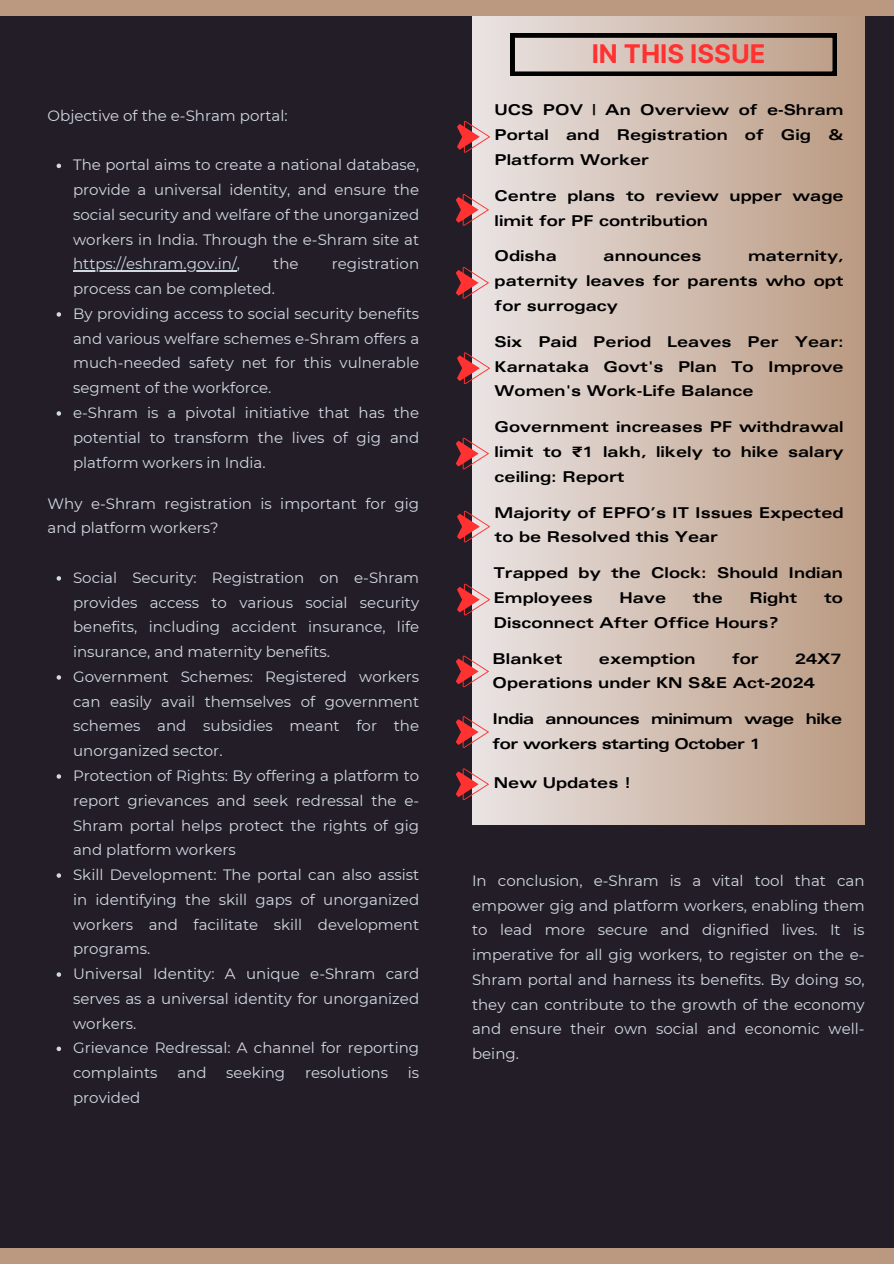
<style>
.page{position:relative;width:894px;height:1264px;background:#fff}
.page>*{position:absolute;margin:0;border:0;box-sizing:border-box;transform-origin:0 0}
.t1{font:700 25.65px "Inter";color:#ff3131}
.t2{font:15px/24.8px "Montserrat";color:#d2dae1;text-align:justify}
.t3{font:700 expanded 15px/24.8px "Univers LT Pro";color:#000}
.t4{font:700 expanded 15px/24.8px "Univers LT Pro";letter-spacing:-.03em;color:#000}
</style>
<div class="page">
<div style="left:0;top:0;width:893px;height:1263px;background:#231d27"></div>
<div style="left:472px;top:3px;width:392px;height:821px;background:linear-gradient(to right,#eae4e4,#ba9a81)"></div>
<div style="left:0;top:0;width:893px;height:15px;background:#ba9980"></div>
<div style="left:0;top:1248px;width:893px;height:15px;background:#ba9980"></div>
<svg style="left:510px;top:33px;width:326px;height:43px"></svg>
<svg style="left:457px;top:120px;width:33px;height:34px"></svg>
<svg style="left:57px;top:164px;width:4px;height:4px"></svg>
<hr style="left:73px;top:270px;width:164px;height:2px;background:#d2dae1">
<svg style="left:57px;top:312px;width:4px;height:5px"></svg>
<svg style="left:57px;top:411px;width:4px;height:5px"></svg>
<svg style="left:57px;top:576px;width:4px;height:4px"></svg>
<svg style="left:57px;top:675px;width:4px;height:4px"></svg>
<svg style="left:57px;top:774px;width:4px;height:4px"></svg>
<svg style="left:57px;top:873px;width:4px;height:4px"></svg>
<svg style="left:57px;top:972px;width:4px;height:4px"></svg>
<svg style="left:57px;top:1046px;width:4px;height:5px"></svg>
<svg style="left:456px;top:193px;width:33px;height:34px"></svg>
<svg style="left:456px;top:266px;width:33px;height:34px"></svg>
<svg style="left:457px;top:351px;width:33px;height:34px"></svg>
<svg style="left:456px;top:436px;width:33px;height:34px"></svg>
<svg style="left:457px;top:509px;width:33px;height:34px"></svg>
<svg style="left:457px;top:582px;width:33px;height:34px"></svg>
<svg style="left:456px;top:767px;width:33px;height:34px"></svg>
<svg style="left:456px;top:654px;width:33px;height:34px"></svg>
<svg style="left:456px;top:715px;width:33px;height:34px"></svg>
<h1 class="t2" style="left:48px;top:103px;width:241px">Objective of the e-Shram portal:</h1>
<h2 class="t2" style="left:73px;top:153px;width:347px">The portal aims to create a national database, provide a universal identity, and ensure the social security and welfare of the unorganized workers in India. Through the e-Shram site at</h2>
<h2 class="t2" style="left:73px;top:252px;width:168px">https://eshram.gov.in/,</h2>
<h2 class="t2" style="left:273px;top:252px;width:27px">the</h2>
<h2 class="t2" style="left:332px;top:252px;width:89px">registration</h2>
<h2 class="t2" style="left:73px;top:276px;width:347px;text-align:left">process can be completed.<br>By providing access to social security benefits and various welfare schemes e-Shram offers a much-needed safety net for this vulnerable segment of the workforce.</h2>
<h2 class="t2" style="left:73px;top:400px;width:347px">e-Shram is a pivotal initiative that has the potential to transform the lives of gig and platform workers in India.</h2>
<h2 class="t2" style="left:48px;top:491px;width:373px">Why e-Shram registration is important for gig and platform workers?</h2>
<h2 class="t2" style="left:73px;top:565px;width:347px">Social Security: Registration on e-Shram provides access to various social security benefits, including accident insurance, life insurance, and maternity benefits.</h2>
<h2 class="t2" style="left:73px;top:664px;width:347px">Government Schemes: Registered workers can easily avail themselves of government schemes and subsidies meant for the unorganized sector.</h2>
<h2 class="t2" style="left:73px;top:763px;width:347px">Protection of Rights: By offering a platform to report grievances and seek redressal the e-Shram portal helps protect the rights of gig and platform workers</h2>
<h2 class="t2" style="left:73px;top:862px;width:347px">Skill Development: The portal can also assist in identifying the skill gaps of unorganized workers and facilitate skill development programs.</h2>
<h2 class="t2" style="left:73px;top:961px;width:347px">Universal Identity: A unique e-Shram card serves as a universal identity for unorganized workers.</h2>
<h2 class="t2" style="left:73px;top:1035px;width:347px">Grievance Redressal: A channel for reporting complaints</h2>
<h2 class="t2" style="left:177px;top:1060px;width:31px">and</h2>
<h2 class="t2" style="left:226px;top:1060px;width:60px">seeking</h2>
<h2 class="t2" style="left:305px;top:1060px;width:84px">resolutions</h2>
<h2 class="t2" style="left:407px;top:1060px;width:13px">is</h2>
<h2 class="t2" style="left:73px;top:1085px;width:69px">provided</h2>
<p class="t1" style="left:591px;top:38px;width:175px">IN THIS ISSUE</p>
<p class="t3" style="left:494px;top:100px;width:350px;text-align:justify">UCS POV | An Overview of e-Shram Portal and Registration of Gig &amp; Platform Worker</p>
<p class="t3" style="left:494px;top:185px;width:350px">Centre plans to review upper wage limit for PF contribution</p>
<p class="t3" style="left:494px;top:246px;width:64px">Odisha</p>
<p class="t3" style="left:603px;top:246px;width:99px">announces</p>
<p class="t3" style="left:494px;top:246px;width:350px;text-align:justify;text-indent:253px">maternity, paternity leaves for parents who opt for surrogacy</p>
<p class="t3" style="left:494px;top:331px;width:350px;text-align:justify">Six Paid Period Leaves Per Year:<br>Karnataka Govt's Plan To Improve Women's Work-Life Balance</p>
<p class="t3" style="left:494px;top:416px;width:350px;text-align:justify">Government increases PF withdrawal limit to ₹1 lakh, likely to hike salary ceiling: Report</p>
<p class="t3" style="left:494px;top:502px;width:350px">Majority of EPFO’s IT Issues Expected to be Resolved this Year</p>
<p class="t3" style="left:493px;top:562px;width:350px">Trapped by the Clock: Should Indian<br>Employees</p>
<p class="t3" style="left:619px;top:587px;width:48px">Have</p>
<p class="t3" style="left:692px;top:587px;width:31px">the</p>
<p class="t3" style="left:749px;top:587px;width:49px">Right</p>
<p class="t3" style="left:823px;top:587px;width:20px">to</p>
<p class="t3" style="left:493px;top:612px;width:286px">Disconnect After Office Hours?</p>
<p class="t3" style="left:492px;top:648px;width:71px">Blanket</p>
<p class="t3" style="left:598px;top:648px;width:98px">exemption</p>
<p class="t3" style="left:731px;top:648px;width:28px">for</p>
<p class="t3" style="left:492px;top:648px;width:350px;text-indent:302px">24X7<br>Operations under KN S&amp;E Act-2024</p>
<p class="t4" style="left:492px;top:708px;width:351px">India announces minimum wage hike for workers starting October 1</p>
<p class="t3" style="left:493px;top:772px;width:139px">New Updates !</p>
<p class="t2" style="left:472px;top:868px;width:394px">In conclusion, e-Shram is a vital tool that can empower gig and platform workers, enabling them to lead more secure and dignified lives. It is imperative for all gig workers, to register on the e-Shram portal and harness its benefits. By doing so, they can contribute to the growth of the economy and ensure their own social and economic well&shy;being.</p>
</div>
